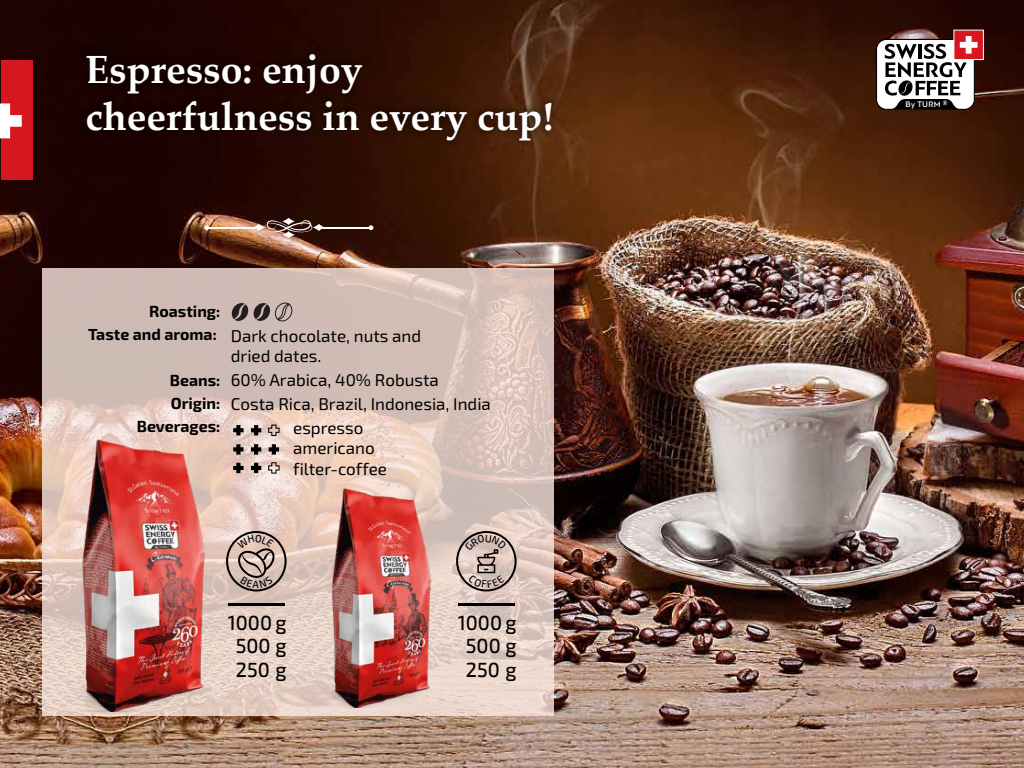
<style>
.page{position:relative;width:1024px;height:768px;background:#fff}
.page>*{position:absolute;margin:0;border:0;box-sizing:border-box;transform-origin:0 0}
.t1{font:700 39.4px/47.2px "Palatino Linotype";color:#fff}
.t2{font:500 20.5px/23.2px "Exo 2";color:#000;text-align:center}
.t3{font:17px/20.4px "Exo 2";color:#000}
.t4{font:700 16px/23px "Exo 2";color:#000;text-align:right}
.t5{font:500 8.5px "PF Bague Sans Pro";letter-spacing:.03em;color:#fff}
</style>
<div class="page">
<img style="left:0;top:0;width:1024px;height:768px">
<svg style="left:42px;top:268px;width:512px;height:448px;background:#dcc6bd"></svg>
<svg style="left:233px;top:444px;width:11px;height:11px"></svg>
<svg style="left:251px;top:444px;width:10px;height:11px"></svg>
<svg style="left:269px;top:444px;width:10px;height:11px"></svg>
<svg style="left:233px;top:425px;width:11px;height:10px"></svg>
<svg style="left:251px;top:425px;width:10px;height:10px"></svg>
<svg style="left:268px;top:425px;width:12px;height:11px"></svg>
<svg style="left:233px;top:463px;width:11px;height:10px"></svg>
<svg style="left:251px;top:463px;width:10px;height:10px"></svg>
<svg style="left:268px;top:462px;width:12px;height:12px"></svg>
<svg style="left:231px;top:302px;width:63px;height:21px"></svg>
<div style="left:226px;top:531px;width:61px;height:61px;border:2px solid #000;border-radius:50%"></div>
<hr style="left:228px;top:603px;width:57px;height:3px;background:#000">
<div style="left:456px;top:531px;width:61px;height:61px;border:2px solid #000;border-radius:50%"></div>
<hr style="left:458px;top:603px;width:57px;height:3px;background:#000">
<img style="left:73px;top:36px;width:493px;height:117px">
<svg style="left:282px;top:218px;width:13px;height:7px"></svg>
<svg style="left:282px;top:231px;width:13px;height:7px"></svg>
<svg style="left:313px;top:224px;width:12px;height:7px"></svg>
<svg style="left:253px;top:224px;width:12px;height:7px"></svg>
<hr style="left:317px;top:227px;width:54px;height:1px;background:#fff">
<hr style="left:207px;top:227px;width:53px;height:1px;background:#fff">
<svg style="left:265px;top:220px;width:47px;height:13px"></svg>
<svg style="left:204px;top:225px;width:5px;height:5px"></svg>
<svg style="left:369px;top:225px;width:4px;height:5px"></svg>
<img style="left:69px;top:439px;width:146px;height:272px">
<img style="left:321px;top:487px;width:118px;height:221px">
<div style="left:954px;top:30px;width:30px;height:30px;background:#d7171f;border:1px solid #fff"></div>
<svg style="left:876px;top:36px;width:101px;height:74px"></svg>
<div style="left:1px;top:60px;width:32px;height:120px;background:#d7171f"></div>
<svg style="left:0;top:103px;width:22px;height:35px"></svg>
<svg style="left:237px;top:535px;width:41px;height:53px;background:#baa59b"></svg>
<svg style="left:465px;top:535px;width:41px;height:53px;background:#c4b1aa"></svg>
<h1 class="t1" style="left:85px;top:44px;width:470px">Espresso: enjoy cheerfulness in every cup!</h1>
<p class="t4" style="left:88px;top:301px;width:134px">Roasting:<br>Taste and aroma:</p>
<p class="t4" style="left:137px;top:370px;width:85px">Beans:<br>Origin:<br>Beverages:</p>
<p class="t3" style="left:231px;top:326px;width:192px">Dark chocolate, nuts and dried dates.</p>
<p class="t3" style="left:231px;top:369px;width:262px;line-height:23.4px">60% Arabica, 40% Robusta<br>Costa Rica, Brazil, Indonesia, India</p>
<p class="t3" style="left:293px;top:418px;width:95px">espresso americano filter-coffee</p>
<p class="t2" style="left:228px;top:612px;width:60px">1000 g<br>500 g<br>250 g</p>
<p class="t2" style="left:458px;top:612px;width:60px">1000 g<br>500 g<br>250 g</p>
<p class="t5" style="left:906px;top:99px;width:37px">By TURM</p>
</div>
